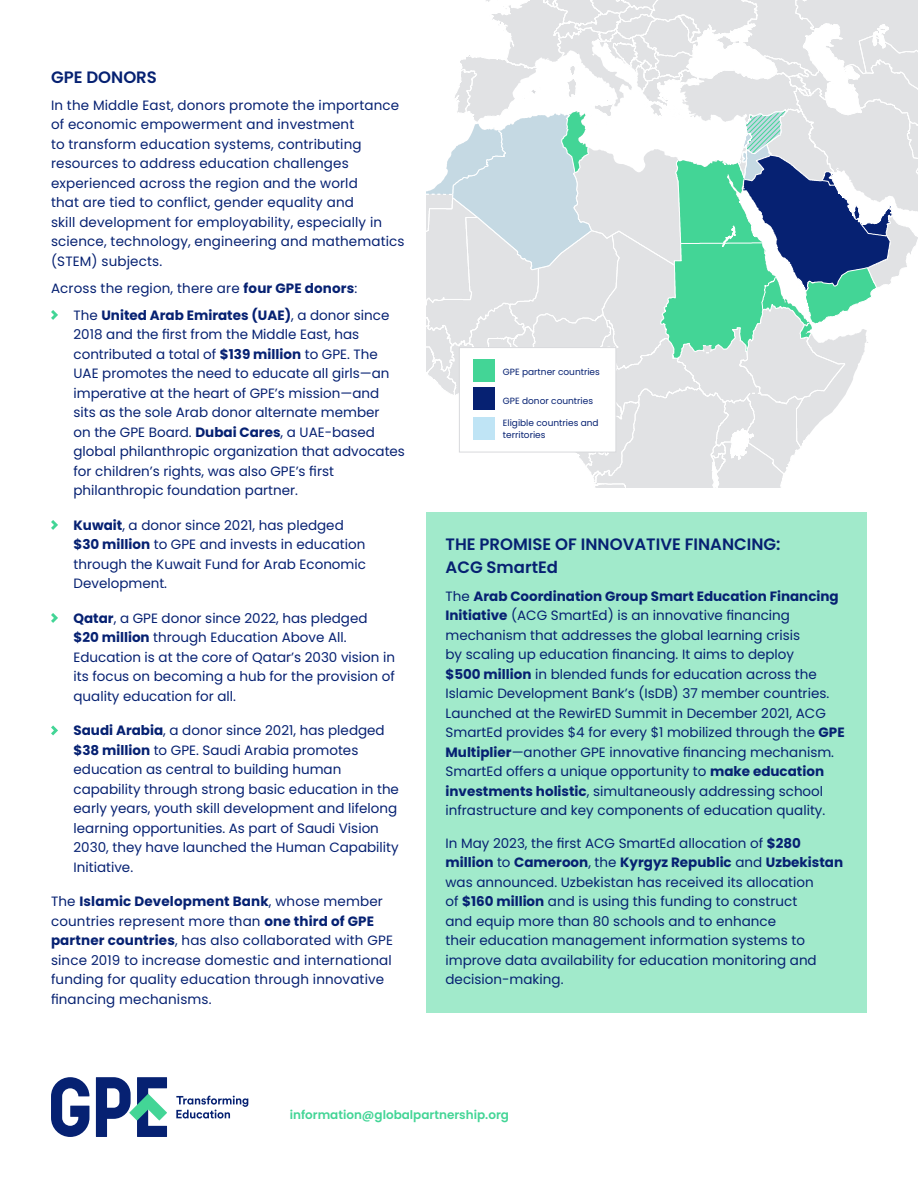
<style>
.page{position:relative;width:918px;height:1188px;background:#fff}
.page>*{position:absolute;margin:0;border:0;box-sizing:border-box;transform-origin:0 0}
.t1{font:600 16.5px/22.5px "Poppins";color:#062172}
.t2{font:13.5px/19.5px "Poppins";color:#062172}
.t3{font:600 12px "Poppins";color:#43d596}
.t4{font:9px/12px "Poppins";color:#062172}
.s1{font-weight:700}
</style>
<div class="page">
<svg style="left:96px;top:1077px;width:71px;height:60px"></svg>
<svg style="left:51px;top:1077px;width:38px;height:60px"></svg>
<svg style="left:176px;top:1096px;width:72px;height:23px"></svg>
<svg style="left:426px;top:0;width:492px;height:488px"></svg>
<svg style="left:51px;top:310px;width:7px;height:10px"></svg>
<svg style="left:51px;top:520px;width:7px;height:10px"></svg>
<svg style="left:51px;top:613px;width:7px;height:10px"></svg>
<svg style="left:51px;top:725px;width:7px;height:10px"></svg>
<div style="left:459px;top:347px;width:157px;height:105px;background:#fff;border:1px solid #d8d9dc"></div>
<div style="left:473px;top:388px;width:21px;height:22px;background:#062172"></div>
<div style="left:473px;top:359px;width:21px;height:23px;background:#43d596"></div>
<div style="left:473px;top:417px;width:21px;height:23px;background:#bfe4f5"></div>
<div style="left:426px;top:512px;width:441px;height:500px;background:#a1eacb"></div>
<p class="t1" style="left:51px;top:66px;width:107px">GPE DONORS</p>
<p class="t2" style="left:51px;top:96px;width:355px">In the Middle East, donors promote the importance of economic empowerment and investment<br>to transform education systems, contributing resources to address education challenges experienced across the region and the world<br>that are tied to conflict, gender equality and<br>skill development for employability, especially in science, technology, engineering and mathematics (STEM) subjects.</p>
<p class="t2" style="left:74px;top:275px;width:317px;line-height:27px;text-indent:-23px">Across the region, there are <span class="s1">four GPE donors</span>:<br>The <span class="s1">United Arab Emirates (UAE)</span>, a donor since</p>
<p class="t2" style="left:74px;top:325px;width:333px">2018 and the first from the Middle East, has contributed a total of <span class="s1">$139 million</span> to GPE. The UAE promotes the need to educate all girls—an imperative at the heart of GPE’s mission—and sits as the sole Arab donor alternate member<br>on the GPE Board. <span class="s1">Dubai Cares</span>, a UAE-based global philanthropic organization that advocates for children’s rights, was also GPE’s first philanthropic foundation partner.</p>
<p class="t2" style="left:74px;top:516px;width:294px"><span class="s1">Kuwait</span>, a donor since 2021, has pledged <span class="s1">$30 million</span> to GPE and invests in education through the Kuwait Fund for Arab Economic Development.</p>
<p class="t2" style="left:74px;top:609px;width:323px"><span class="s1">Qatar</span>, a GPE donor since 2022, has pledged <span class="s1">$20 million</span> through Education Above All.<br>Education is at the core of Qatar’s 2030 vision in its focus on becoming a hub for the provision of quality education for all.</p>
<p class="t2" style="left:74px;top:721px;width:327px"><span class="s1">Saudi Arabia</span>, a donor since 2021, has pledged <span class="s1">$38 million</span> to GPE. Saudi Arabia promotes education as central to building human capability through strong basic education in the early years, youth skill development and lifelong learning opportunities. As part of Saudi Vision 2030, they have launched the Human Capability Initiative.</p>
<p class="t2" style="left:51px;top:892px;width:343px">The <span class="s1">Islamic Development Bank</span>, whose member countries represent more than <span class="s1">one third of GPE partner countries</span>, has also collaborated with GPE since 2019 to increase domestic and international funding for quality education through innovative financing mechanisms.</p>
<p class="t4" style="left:503px;top:366px;width:99px">GPE partner countries</p>
<p class="t4" style="left:503px;top:395px;width:92px">GPE donor countries</p>
<p class="t4" style="left:503px;top:417px;width:97px">Eligible countries and territories</p>
<p class="t1" style="left:446px;top:533px;width:337px">THE PROMISE OF INNOVATIVE FINANCING:<br>ACG SmartEd</p>
<p class="t2" style="left:446px;top:586px;width:401px">The <span class="s1">Arab Coordination Group Smart Education Financing Initiative</span> (ACG SmartEd) is an innovative financing mechanism that addresses the global learning crisis<br>by scaling up education financing. It aims to deploy<br><span class="s1">$500 million</span> in blended funds for education across the Islamic Development Bank’s (IsDB) 37 member countries.<br>Launched at the RewirED Summit in December 2021, ACG SmartEd provides $4 for every $1 mobilized through the <span class="s1">GPE Multiplier</span>—another GPE innovative financing mechanism.<br>SmartEd offers a unique opportunity to <span class="s1">make education investments holistic</span>, simultaneously addressing school infrastructure and key components of education quality.</p>
<p class="t2" style="left:446px;top:833px;width:399px">In May 2023, the first ACG SmartEd allocation of <span class="s1">$280 million</span> to <span class="s1">Cameroon</span>, the <span class="s1">Kyrgyz Republic</span> and <span class="s1">Uzbekistan </span>was announced. Uzbekistan has received its allocation<br>of <span class="s1">$160 million</span> and is using this funding to construct<br>and equip more than 80 schools and to enhance<br>their education management information systems to improve data availability for education monitoring and decision-making.</p>
<p class="t3" style="left:290px;top:1108px;width:221px">information@globalpartnership.org</p>
</div>
